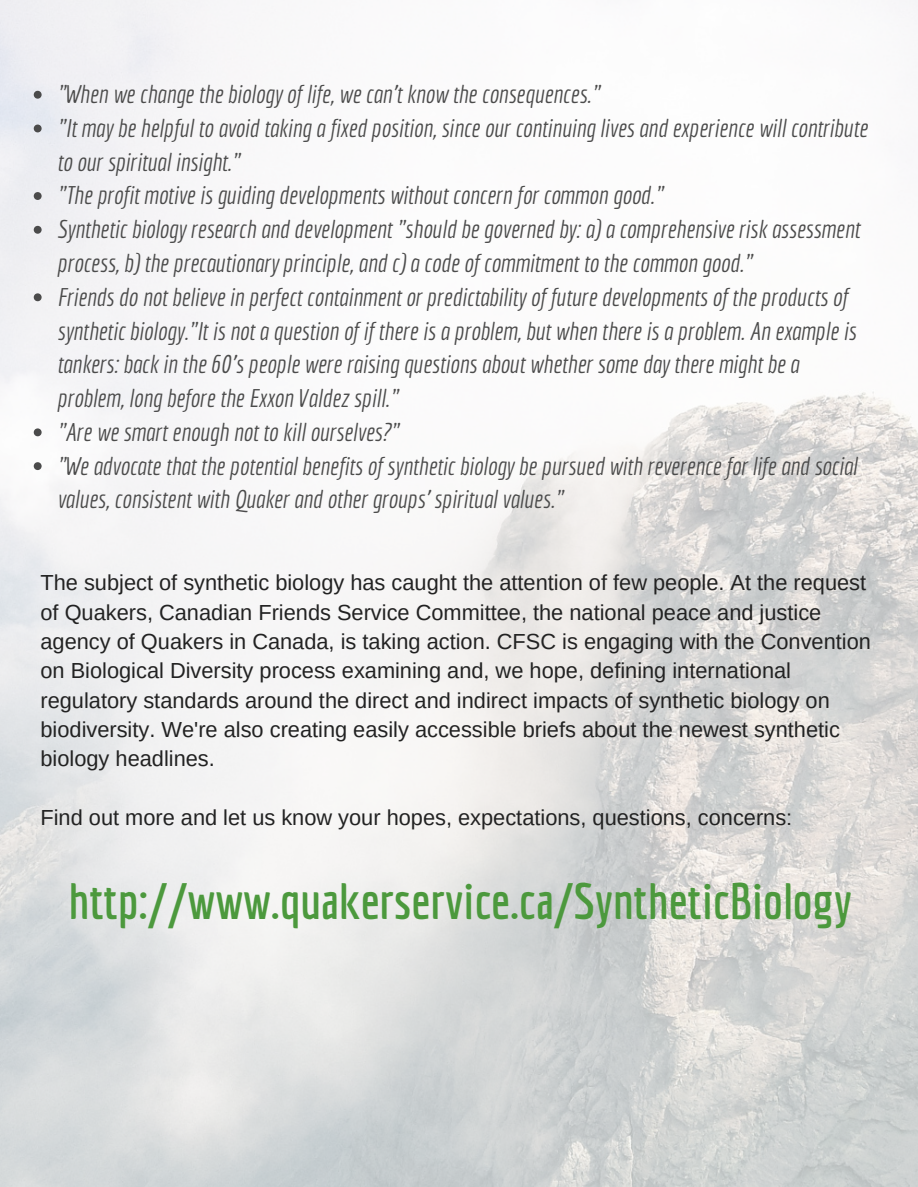
<style>
.page{position:relative;width:918px;height:1187px;background:#fff}
.page>*{position:absolute;margin:0;border:0;box-sizing:border-box;transform-origin:0 0}
.t1{font:700 49.8px "Economica";color:#4c993d}
.t2{font:italic 24.9px/33.8px "Economica";color:#4b4b4b}
.t3{font:21.75px/29.2px "Arimo";color:#222}
</style>
<div class="page">
<img style="left:0;top:0;width:918px;height:1186px">
<svg style="left:34px;top:91px;width:8px;height:8px"></svg>
<svg style="left:34px;top:124px;width:8px;height:8px"></svg>
<svg style="left:34px;top:192px;width:8px;height:8px"></svg>
<svg style="left:34px;top:226px;width:8px;height:8px"></svg>
<svg style="left:34px;top:293px;width:8px;height:8px"></svg>
<svg style="left:34px;top:428px;width:8px;height:8px"></svg>
<svg style="left:34px;top:462px;width:8px;height:8px"></svg>
<p class="t2" style="left:57px;top:77px;width:812px">"When we change the biology of life, we can’t know the consequences."<br>"It may be helpful to avoid taking a fixed position, since our continuing lives and experience will contribute to our spiritual insight."<br>"The profit motive is guiding developments without concern for common good."<br>Synthetic biology research and development "should be governed by: a) a comprehensive risk assessment process, b) the precautionary principle, and c) a code of commitment to the common good."<br>Friends do not believe in perfect containment or predictability of future developments of the products of synthetic biology."It is not a question of if there is a problem, but when there is a problem. An example is tankers: back in the 60's people were raising questions about whether some day there might be a problem, long before the Exxon Valdez spill."<br>"Are we smart enough not to kill ourselves?"<br>"We advocate that the potential benefits of synthetic biology be pursued with reverence for life and social values, consistent with Quaker and other groups’ spiritual values."</p>
<p class="t3" style="left:40px;top:568px;width:832px">The subject of synthetic biology has caught the attention of few people. At the request of Quakers, Canadian Friends Service Committee, the national peace and justice agency of Quakers in Canada, is taking action. CFSC is engaging with the Convention on Biological Diversity process examining and, we hope, defining international regulatory standards around the direct and indirect impacts of synthetic biology on biodiversity. We're also creating easily accessible briefs about the newest synthetic biology headlines.</p>
<p class="t3" style="left:40px;top:802px;width:753px">Find out more and let us know your hopes, expectations, questions, concerns:</p>
<h1 class="t1" style="left:69px;top:871px;width:785px">http://www.quakerservice.ca/SyntheticBiology</h1>
</div>
